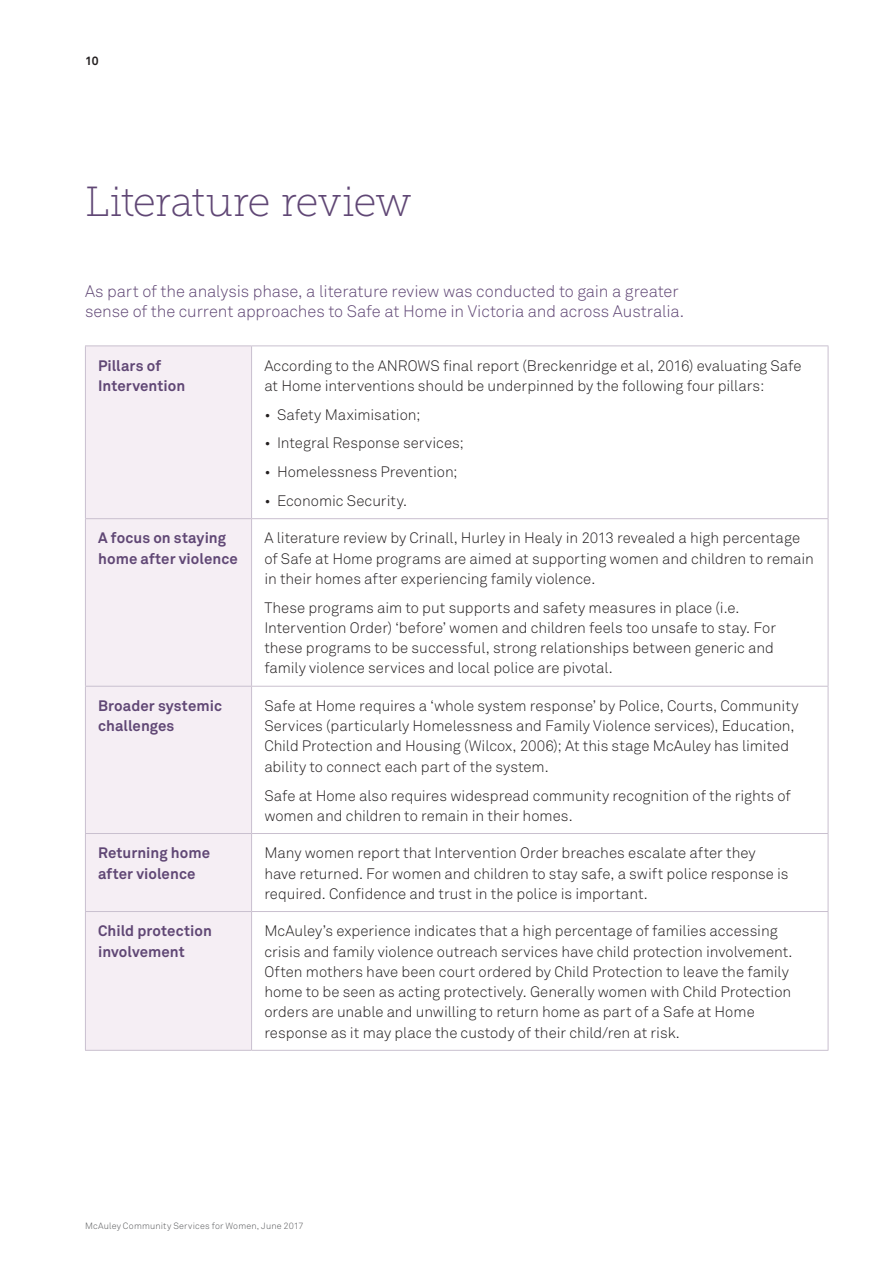
<style>
.page{position:relative;width:893px;height:1263px;background:#fff}
.page>*{position:absolute;margin:0;border:0;box-sizing:border-box;transform-origin:0 0}
.t1{font:42px "Museo Slab 100";letter-spacing:-.015em;color:#604775}
._1st_paragraph{font:300 16.5px/20.2px "Akkurat";letter-spacing:-.005em;color:#604775}
.Body_Text{font:300 15px/20.2px "Akkurat";color:#231f20}
.Body_Text-2{font:700 15px/20.2px "Akkurat";letter-spacing:.005em;color:#604775}
.t2{font:700 12px "Akkurat";color:#231f20}
.t3{font:300 9px "Akkurat";letter-spacing:.02em;color:#57585a}
</style>
<div class="page">
<div style="left:86px;top:346px;width:165px;height:704px;background:#f5eef4"></div>
<hr style="left:85px;top:345px;width:167px;height:1px;background:#c9c0cf">
<hr style="left:85px;top:346px;width:1px;height:172px;background:#c9c0cf">
<hr style="left:252px;top:345px;width:576px;height:1px;background:#c9c0cf">
<hr style="left:251px;top:346px;width:1px;height:172px;background:#c9c0cf">
<hr style="left:828px;top:346px;width:1px;height:172px;background:#c9c0cf">
<hr style="left:85px;top:518px;width:167px;height:1px;background:#c9c0cf">
<hr style="left:85px;top:519px;width:1px;height:167px;background:#c9c0cf">
<hr style="left:252px;top:518px;width:576px;height:1px;background:#c9c0cf">
<hr style="left:251px;top:519px;width:1px;height:167px;background:#c9c0cf">
<hr style="left:828px;top:519px;width:1px;height:167px;background:#c9c0cf">
<hr style="left:85px;top:686px;width:167px;height:1px;background:#c9c0cf">
<hr style="left:85px;top:687px;width:1px;height:146px;background:#c9c0cf">
<hr style="left:252px;top:686px;width:576px;height:1px;background:#c9c0cf">
<hr style="left:251px;top:687px;width:1px;height:146px;background:#c9c0cf">
<hr style="left:828px;top:687px;width:1px;height:146px;background:#c9c0cf">
<hr style="left:85px;top:833px;width:167px;height:1px;background:#c9c0cf">
<hr style="left:85px;top:834px;width:1px;height:77px;background:#c9c0cf">
<hr style="left:252px;top:833px;width:576px;height:1px;background:#c9c0cf">
<hr style="left:251px;top:834px;width:1px;height:77px;background:#c9c0cf">
<hr style="left:828px;top:834px;width:1px;height:77px;background:#c9c0cf">
<hr style="left:85px;top:911px;width:167px;height:1px;background:#c9c0cf">
<hr style="left:85px;top:912px;width:1px;height:138px;background:#c9c0cf">
<hr style="left:252px;top:911px;width:576px;height:1px;background:#c9c0cf">
<hr style="left:251px;top:912px;width:1px;height:138px;background:#c9c0cf">
<hr style="left:828px;top:912px;width:1px;height:138px;background:#c9c0cf">
<hr style="left:85px;top:1050px;width:167px;height:1px;background:#c9c0cf">
<hr style="left:252px;top:1050px;width:576px;height:1px;background:#c9c0cf">
<p class="t2" style="left:85px;top:53px;width:15px">10</p>
<h1 class="t1" style="left:85px;top:179px;width:328px">Literature review</h1>
<p class="_1st_paragraph" style="left:85px;top:281px;width:601px">As part of the analysis phase, a literature review was conducted to gain a greater sense of the current approaches to Safe at Home in Victoria and across Australia.</p>
<p class="Body_Text-2" style="left:98px;top:355px;width:89px">Pillars of<br>Intervention</p>
<p class="Body_Text" style="left:264px;top:356px;width:539px">According to the ANROWS final report (Breckenridge et al, 2016) evaluating Safe at Home interventions should be underpinned by the following four pillars:</p>
<p class="Body_Text" style="left:264px;top:405px;width:158px">• Safety Maximisation;</p>
<p class="Body_Text" style="left:264px;top:433px;width:201px">• Integral Response services;</p>
<p class="Body_Text" style="left:264px;top:462px;width:195px">• Homelessness Prevention;</p>
<p class="Body_Text" style="left:264px;top:491px;width:144px">• Economic Security.</p>
<p class="Body_Text-2" style="left:98px;top:528px;width:141px">A focus on staying home after violence</p>
<p class="Body_Text" style="left:264px;top:528px;width:551px">A literature review by Crinall, Hurley in Healy in 2013 revealed a high percentage of Safe at Home programs are aimed at supporting women and children to remain in their homes after experiencing family violence.</p>
<p class="Body_Text" style="left:264px;top:598px;width:513px">These programs aim to put supports and safety measures in place (i.e.<br>Intervention Order) ‘before’ women and children feels too unsafe to stay. For these programs to be successful, strong relationships between generic and family violence services and local police are pivotal.</p>
<p class="Body_Text-2" style="left:98px;top:696px;width:125px">Broader systemic challenges</p>
<p class="Body_Text" style="left:264px;top:696px;width:536px">Safe at Home requires a ‘whole system response’ by Police, Courts, Community Services (particularly Homelessness and Family Violence services), Education, Child Protection and Housing (Wilcox, 2006); At this stage McAuley has limited ability to connect each part of the system.</p>
<p class="Body_Text" style="left:264px;top:785px;width:528px">Safe at Home also requires widespread community recognition of the rights of women and children to remain in their homes.</p>
<p class="Body_Text-2" style="left:98px;top:843px;width:113px">Returning home after violence</p>
<p class="Body_Text" style="left:264px;top:843px;width:526px">Many women report that Intervention Order breaches escalate after they have returned. For women and children to stay safe, a swift police response is required. Confidence and trust in the police is important.</p>
<p class="Body_Text-2" style="left:98px;top:921px;width:115px">Child protection involvement</p>
<p class="Body_Text" style="left:264px;top:921px;width:530px">McAuley’s experience indicates that a high percentage of families accessing crisis and family violence outreach services have child protection involvement.<br>Often mothers have been court ordered by Child Protection to leave the family home to be seen as acting protectively. Generally women with Child Protection orders are unable and unwilling to return home as part of a Safe at Home response as it may place the custody of their child/ren at risk.</p>
<p class="t3" style="left:85px;top:1220px;width:220px">McAuley Community Services for Women, June 2017</p>
</div>
